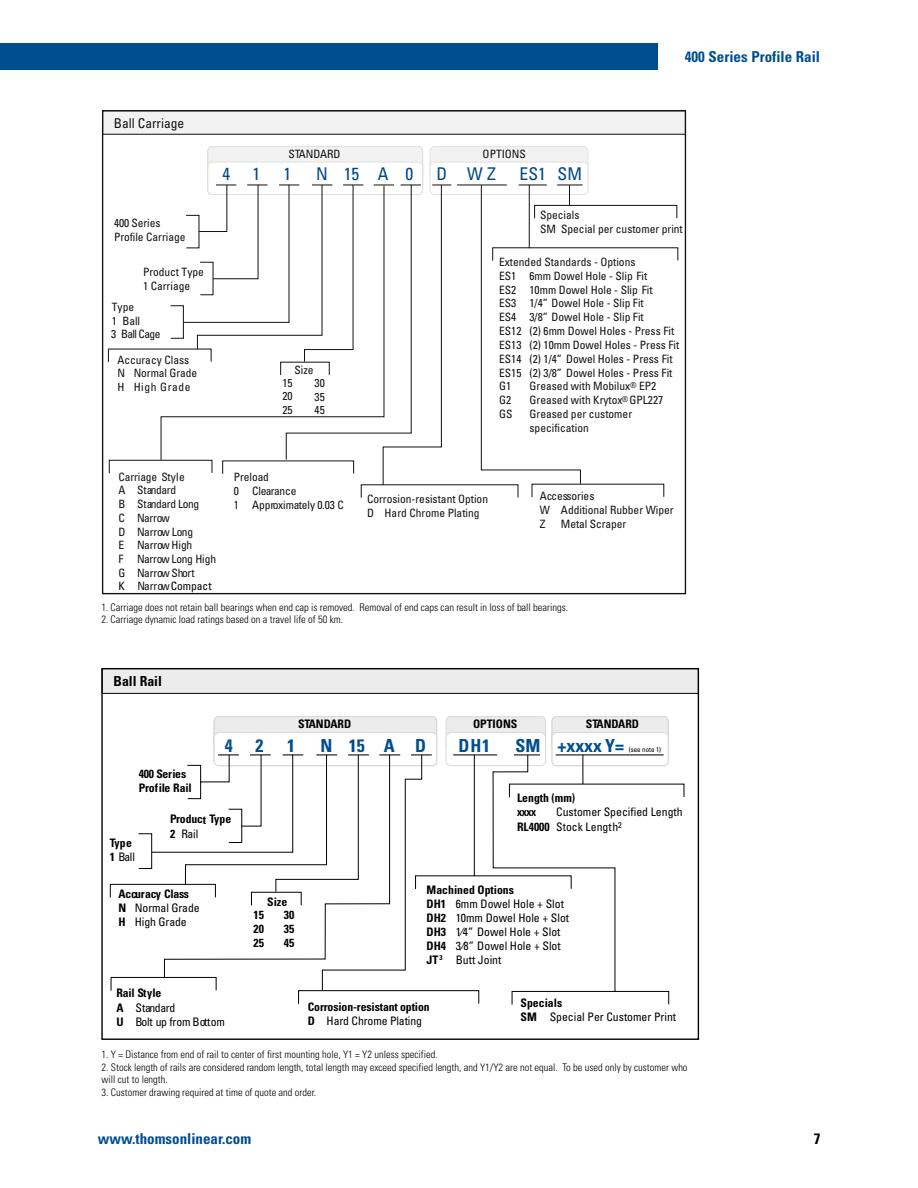
<style>
.page{position:relative;width:918px;height:1188px;background:#fff}
.page>*{position:absolute;margin:0;border:0;box-sizing:border-box;transform-origin:0 0}
.t1{font:700 condensed 18px "Univers";color:#004e8f}
.t2{font:condensed 17.55px "Univers";color:#004784}
.t3{font:700 condensed 15px "Univers";color:#004e8f}
.t4{font:700 condensed 15px "Univers";color:#000}
.t5{font:700 condensed 13.8px "Univers";color:#000}
.t6{font:condensed 13.5px "Univers";color:#111211}
.t7{font:condensed 11.7px/14.1px "Univers";color:#000}
.t8{font:700 condensed 11.7px/14.1px "Univers";letter-spacing:-.01em;color:#000}
.t9{font:condensed 11.55px/13.8px "Univers";color:#111211}
.t10{font:condensed 11.55px "Univers";color:#000}
.t11{font:condensed 11.55px "Univers";letter-spacing:-.05em;color:#111211}
.t12{font:300 condensed 10.5px/12.6px "Univers";color:#000}
.t13{font:condensed 6.9px "Univers";color:#000}
.s1{color:#111211}
.s2{font-weight:400}
.s3{font-weight:700}
</style>
<div class="page">
<div style="left:0;top:43px;width:657px;height:27px;background:#004e8f"></div>
<div style="left:103px;top:111px;width:582px;height:24px;background:#f2f2f2"></div>
<div style="left:102px;top:110px;width:584px;height:25px;border:1px solid #111211"></div>
<div style="left:208px;top:147px;width:215px;height:32px;background:#f2f2f2;border-radius:5px"></div>
<div style="left:208px;top:146px;width:215px;height:33px;border:1px solid #e2e2e1;border-radius:5px"></div>
<div style="left:208px;top:162px;width:215px;height:33px;background:#fff;border-radius:5px"></div>
<div style="left:208px;top:162px;width:215px;height:33px;border:1px solid #e2e2e1;border-radius:5px"></div>
<div style="left:430px;top:147px;width:158px;height:32px;background:#f2f2f2;border-radius:5px"></div>
<div style="left:430px;top:146px;width:158px;height:33px;border:1px solid #e2e2e1;border-radius:5px"></div>
<div style="left:430px;top:162px;width:158px;height:33px;background:#fff;border-radius:5px"></div>
<div style="left:430px;top:162px;width:158px;height:33px;border:1px solid #e2e2e1;border-radius:5px"></div>
<svg style="left:361px;top:205px;width:318px;height:293px"></svg>
<svg style="left:160px;top:184px;width:421px;height:302px"></svg>
<div style="left:102px;top:669px;width:596px;height:24px;background:#ececed"></div>
<div style="left:102px;top:668px;width:597px;height:26px;border:1px solid #000"></div>
<div style="left:446px;top:717px;width:100px;height:33px;background:#ececed;border-radius:5px"></div>
<div style="left:446px;top:716px;width:100px;height:34px;border:1px solid #d9dadb;border-radius:5px"></div>
<div style="left:446px;top:733px;width:100px;height:33px;background:#fff;border-radius:5px"></div>
<div style="left:446px;top:732px;width:100px;height:34px;border:1px solid #d9dadb;border-radius:5px"></div>
<div style="left:214px;top:717px;width:223px;height:33px;background:#ececed;border-radius:5px"></div>
<div style="left:214px;top:716px;width:223px;height:34px;border:1px solid #d9dadb;border-radius:5px"></div>
<div style="left:214px;top:733px;width:223px;height:33px;background:#fff;border-radius:5px"></div>
<div style="left:214px;top:732px;width:223px;height:34px;border:1px solid #d9dadb;border-radius:5px"></div>
<div style="left:552px;top:717px;width:116px;height:33px;background:#ececed;border-radius:5px"></div>
<div style="left:552px;top:716px;width:116px;height:34px;border:1px solid #d9dadb;border-radius:5px"></div>
<div style="left:552px;top:733px;width:116px;height:33px;background:#fff;border-radius:5px"></div>
<div style="left:552px;top:732px;width:116px;height:34px;border:1px solid #d9dadb;border-radius:5px"></div>
<svg style="left:110px;top:833px;width:212px;height:171px"></svg>
<svg style="left:151px;top:833px;width:13px;height:59px"></svg>
<svg style="left:164px;top:754px;width:158px;height:224px"></svg>
<svg style="left:322px;top:754px;width:363px;height:251px"></svg>
<hr style="left:453px;top:754px;width:44px;height:1px;background:#000">
<svg style="left:411px;top:754px;width:21px;height:1px"></svg>
<svg style="left:514px;top:754px;width:26px;height:1px"></svg>
<svg style="left:583px;top:755px;width:1px;height:29px"></svg>
<hr style="left:556px;top:754px;width:108px;height:1px;background:#000">
<p class="t6" style="left:114px;top:114px;width:72px">Ball Carriage</p>
<p class="t9" style="left:289px;top:148px;width:54px">STStandard</p>
<p class="t9" style="left:299px;top:147px;width:43px">ANDARD</p>
<p class="t9" style="left:483px;top:147px;width:45px">OPTIONS</p>
<p class="t3" style="left:685px;top:48px;width:137px">400 Series Profile Rail</p>
<h2 class="t2" style="left:223px;top:163px;width:9px">4</h2>
<h2 class="t2" style="left:253px;top:163px;width:9px">1</h2>
<h2 class="t2" style="left:284px;top:163px;width:9px">1</h2>
<h2 class="t2" style="left:316px;top:163px;width:99px">N15 A0</h2>
<h2 class="t2" style="left:437px;top:163px;width:61px">D WZ</h2>
<h2 class="t2" style="left:520px;top:163px;width:64px">ES1 SM</h2>
<p class="t9" style="left:540px;top:208px;width:144px">Specials<br>SM Special per customer print</p>
<p class="t9" style="left:499px;top:255px;width:182px">Extended Standards - Options<br>ES1 6mm Dowel Hole - Slip Fit<br>ES2 10mm Dowel Hole - Slip Fit<br>ES3 1/4” Dowel Hole - Slip Fit<br>ES4 3/8” Dowel Hole - Slip Fit<br>ES12 (2) 6mm Dowel Holes - Press Fit<br>ES13 (2) 10mm Dowel Holes - Press Fit<br>ES14 (2) 1/4” Dowel Holes - Press Fit<br>ES15 (2) 3/8” Dowel Holes - Press Fit<br>G1</p>
<p class="t9" style="left:114px;top:216px;width:73px">400 Series<br>Profile Carriage</p>
<p class="t9" style="left:143px;top:265px;width:62px">Product Type<br>1 Carriage</p>
<p class="t9" style="left:112px;top:300px;width:30px">Type<br>1 Ball</p>
<p class="t11" style="left:111px;top:326px;width:51px">3 Ball Cage</p>
<p class="t9" style="left:118px;top:352px;width:81px">Accuracy Class<br>N Normal Grade<br>H High Grade</p>
<p class="t9" style="left:295px;top:363px;width:21px">Size</p>
<p class="t9" style="left:283px;top:375px;width:12px;text-align:justify">15<br>20<br>25</p>
<p class="t9" style="left:315px;top:376px;width:12px;text-align:justify">30<br>35<br>45</p>
<p class="t9" style="left:530px;top:379px;width:128px">Greased with Mobilux<sup>®</sup> EP2</p>
<p class="t9" style="left:499px;top:393px;width:14px">G2</p>
<p class="t9" style="left:530px;top:393px;width:135px">Greased with Krytox<sup>®</sup> GPL227</p>
<p class="t9" style="left:499px;top:407px;width:15px">GS</p>
<p class="t9" style="left:530px;top:407px;width:104px">Greased per customer specification</p>
<p class="t9" style="left:119px;top:469px;width:99px">Carriage Style<br>A Standard<br>B Standard Long<br>C Narrow<br>D Narrow Long<br>E Narrow High<br>F Narrow Long High<br>G Narrow Short</p>
<p class="t9" style="left:234px;top:470px;width:111px">Preload<br>0 Clearance<br>1 Approximately 0.03 C</p>
<p class="t10" style="left:119px;top:578px;width:8px">K</p>
<p class="t10" style="left:137px;top:578px;width:76px"><span class="s1">Narrow</span>Compact</p>
<p class="t9" style="left:367px;top:492px;width:123px">Corrosion-resistant Option<br>D Hard Chrome Plating</p>
<p class="t9" style="left:540px;top:489px;width:135px">Accessories<br>W Additional Rubber Wiper<br>Z</p>
<p class="t9" style="left:561px;top:517px;width:67px">Metal Scraper</p>
<p class="t12" style="left:101px;top:600px;width:468px">1. Carriage does not retain ball bearings when end cap is removed. Removal of end caps can result in loss of ball bearings.</p>
<p class="t12" style="left:101px;top:613px;width:243px">2. Carriage dynamic load ratings based on a travel life of 50 km.</p>
<p class="t5" style="left:114px;top:673px;width:50px">Ball Rail</p>
<p class="t8" style="left:298px;top:717px;width:55px">STANDARD</p>
<p class="t8" style="left:473px;top:717px;width:46px">OPTIONS</p>
<p class="t8" style="left:586px;top:717px;width:55px">STANDARD</p>
<h1 class="t1" style="left:225px;top:735px;width:9px">4</h1>
<h1 class="t1" style="left:256px;top:735px;width:9px">2</h1>
<h1 class="t1" style="left:287px;top:735px;width:9px">1</h1>
<h1 class="t1" style="left:321px;top:735px;width:107px">N15A D</h1>
<h1 class="t1" style="left:458px;top:735px;width:33px">DH1</h1>
<h1 class="t1" style="left:515px;top:735px;width:110px">SM +xxxx Y=</h1>
<p class="t13" style="left:629px;top:746px;width:34px">(see note 1)</p>
<p class="t8" style="left:139px;top:766px;width:54px">400 Series<br>Profile Rail</p>
<p class="t8" style="left:170px;top:812px;width:63px">Product Type<br>2 <span class="s2">Rail</span></p>
<p class="t8" style="left:110px;top:836px;width:27px">Type<br>1 <span class="s2">Ball</span></p>
<p class="t7" style="left:118px;top:887px;width:83px"><span class="s3">Accuracy Class<br>N</span> Normal Grade<br><span class="s3">H</span> High Grade</p>
<p class="t8" style="left:267px;top:895px;width:22px">Size</p>
<p class="t8" style="left:254px;top:908px;width:12px;text-align:justify">15<br>20<br>25</p>
<p class="t8" style="left:284px;top:908px;width:12px;text-align:justify">30<br>35<br>45</p>
<p class="t7" style="left:116px;top:986px;width:110px"><span class="s3">Rail Style<br>A</span> Standard<br><span class="s3">U</span> Bolt up from Bottom</p>
<p class="t8" style="left:517px;top:791px;width:60px">Length (mm) xxxx</p>
<p class="t7" style="left:517px;top:805px;width:167px;text-indent:39px">Customer Specified Length<br><span class="s3">RL4000</span> Stock Length<sup>2</sup></p>
<p class="t7" style="left:427px;top:882px;width:144px"><span class="s3">Machined Options<br>DH1</span> 6mm Dowel Hole + Slot<br><span class="s3">DH2</span> 10mm Dowel Hole + Slot<br><span class="s3">DH3</span> 1⁄4” Dowel Hole + Slot<br><span class="s3">DH4</span> 3⁄8” Dowel Hole + Slot<br><span class="s3">JT</span><sup>3</sup> Butt Joint</p>
<p class="t8" style="left:308px;top:1000px;width:123px">Corrosion-resistant option<br>D <span class="s2">Hard Chrome Plating</span></p>
<p class="t7" style="left:521px;top:996px;width:157px"><span class="s3">Specials<br>SM</span> Special Per Customer Print</p>
<p class="t12" style="left:102px;top:1048px;width:338px">1. Y = Distance from end of rail to center of first mounting hole, Y1 = Y2 unless specified.</p>
<p class="t12" style="left:102px;top:1061px;width:587px">2. Stock length of rails are considered random length, total length may exceed specified length, and Y1/Y2 are not equal. To be used only by customer who will cut to length.</p>
<p class="t12" style="left:102px;top:1086px;width:216px">3. Customer drawing required at time of quote and order.</p>
<p class="t3" style="left:98px;top:1130px;width:155px">www.thomsonlinear.com</p>
<p class="t4" style="left:814px;top:1130px;width:8px">7</p>
</div>
